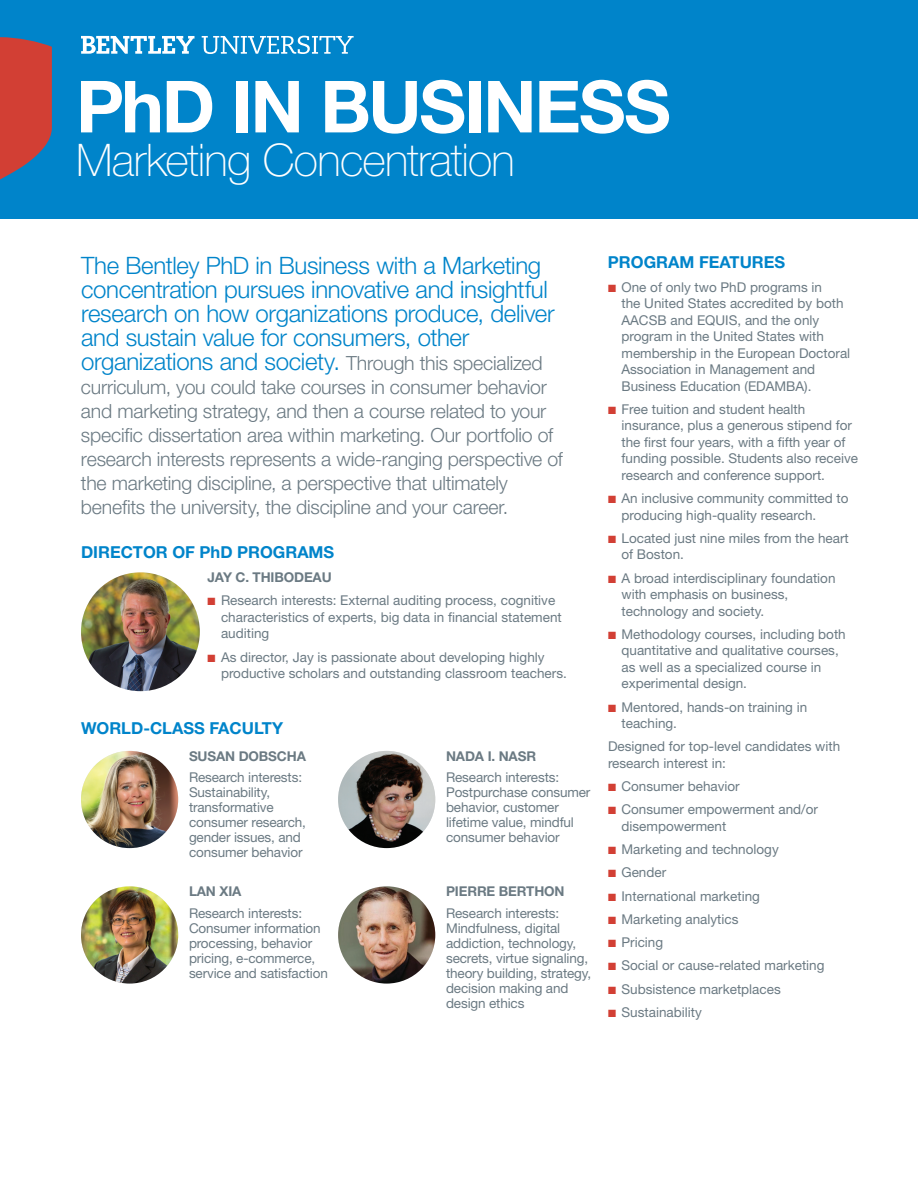
<style>
.page{position:relative;width:918px;height:1188px;background:#fff}
.page>*{position:absolute;margin:0;border:0;box-sizing:border-box;transform-origin:0 0}
.t1{font:700 72px "Helvetica Neue LT Std";letter-spacing:-.03em;color:#fff}
.t2{font:100 45px "Helvetica Neue LT Std";letter-spacing:-.02em;color:#fff}
.t3{font:300 24px/24px "Helvetica Neue LT Std";letter-spacing:-.015em;color:#0084ca}
.t4{font:300 19.5px/24px "Helvetica Neue LT Std";letter-spacing:-.01em;color:#6b7a83}
.t5{font:700 16.5px "Helvetica Neue LT Std";color:#0084ca}
.t6{font:13.5px/16.5px "Helvetica Neue LT Std";color:#6b7a83}
.t7{font:700 13.5px "Helvetica Neue LT Std";letter-spacing:-.01em;color:#6b7a83}
.s1{font-size:19.5px;color:#6b7a83}
.s2{color:#d23f34}
</style>
<div class="page">
<img style="left:81px;top:751px;width:97px;height:97px;border-radius:49px">
<div style="left:0;top:0;width:918px;height:218px;background:#0084ca"></div>
<svg style="left:81px;top:36px;width:113px;height:18px"></svg>
<svg style="left:202px;top:36px;width:152px;height:18px"></svg>
<svg style="left:0;top:37px;width:52px;height:143px;background:#b1494a"></svg>
<img style="left:338px;top:886px;width:97px;height:98px;border-radius:49px">
<img style="left:338px;top:751px;width:97px;height:97px;border-radius:49px">
<img style="left:81px;top:886px;width:97px;height:98px;border-radius:49px">
<img style="left:81px;top:572px;width:119px;height:119px;border-radius:59px">
<h1 class="t1" style="left:76px;top:62px;width:596px">PhD IN BUSINESS</h1>
<h2 class="t2" style="left:76px;top:134px;width:440px">Marketing Concentration</h2>
<p class="t3" style="left:81px;top:253px;width:475px">The Bentley PhD in Business with a Marketing concentration pursues innovative and insightful research on how organizations produce, deliver and sustain value for consumers, other organizations and society. <span class="s1">Through this specialized</span></p>
<p class="t4" style="left:81px;top:374px;width:483px">curriculum, you could take courses in consumer behavior and marketing strategy, and then a course related to your specific dissertation area within marketing. Our portfolio of research interests represents a wide-ranging perspective of the marketing discipline, a perspective that ultimately benefits the university, the discipline and your career.</p>
<p class="t5" style="left:81px;top:542px;width:255px">DIRECTOR OF PhD PROGRAMS</p>
<p class="t7" style="left:208px;top:569px;width:126px">JAY C. THIBODEAU</p>
<p class="t6" style="left:221px;top:592px;width:342px;text-indent:-14px"><span class="s2">■</span> Research interests: External auditing process, cognitive characteristics of experts, big data in financial statement auditing</p>
<p class="t6" style="left:221px;top:648px;width:347px;text-indent:-14px"><span class="s2">■</span> As director, Jay is passionate about developing highly productive scholars and outstanding classroom teachers.</p>
<p class="t5" style="left:81px;top:718px;width:204px">WORLD-CLASS FACULTY</p>
<p class="t7" style="left:189px;top:747px;width:118px">SUSAN DOBSCHA</p>
<p class="t6" style="left:189px;top:770px;width:118px;line-height:15px">Research interests:<br>Sustainability, transformative consumer research, gender issues, and consumer behavior</p>
<p class="t7" style="left:189px;top:883px;width:54px">LAN XIA</p>
<p class="t6" style="left:189px;top:905px;width:140px;line-height:15px">Research interests:<br>Consumer information processing, behavior pricing, e-commerce, service and satisfaction</p>
<p class="t7" style="left:446px;top:747px;width:92px">NADA I. NASR</p>
<p class="t6" style="left:446px;top:770px;width:146px;line-height:15px">Research interests:<br>Postpurchase consumer behavior, customer lifetime value, mindful consumer behavior</p>
<p class="t7" style="left:446px;top:883px;width:120px">PIERRE BERTHON</p>
<p class="t6" style="left:446px;top:905px;width:147px;line-height:15px">Research interests:<br>Mindfulness, digital addiction, technology, secrets, virtue signaling, theory building, strategy, decision making and design ethics</p>
<p class="t5" style="left:608px;top:252px;width:179px">PROGRAM FEATURES</p>
<p class="t6" style="left:622px;top:278px;width:230px;text-indent:-14px"><span class="s2">■</span> One of only two PhD programs in<br>the United States accredited by both<br>AACSB and EQUIS, and the only program in the United States with membership in the European Doctoral<br>Association in Management and<br>Business Education (EDAMBA).</p>
<p class="t6" style="left:622px;top:401px;width:238px;text-indent:-14px"><span class="s2">■</span> Free tuition and student health insurance, plus a generous stipend for the first four years, with a fifth year of funding possible. Students also receive research and conference support.</p>
<p class="t6" style="left:622px;top:490px;width:229px;text-indent:-14px"><span class="s2">■</span> An inclusive community committed to producing high-quality research.</p>
<p class="t6" style="left:622px;top:530px;width:229px;text-indent:-14px"><span class="s2">■</span> Located just nine miles from the heart of Boston.</p>
<p class="t6" style="left:622px;top:569px;width:216px;text-indent:-14px"><span class="s2">■</span> A broad interdisciplinary foundation with emphasis on business, technology and society.</p>
<p class="t6" style="left:622px;top:626px;width:226px;text-indent:-14px"><span class="s2">■</span> Methodology courses, including both quantitative and qualitative courses, as well as a specialized course in experimental design.</p>
<p class="t6" style="left:622px;top:698px;width:187px;text-indent:-14px"><span class="s2">■</span> Mentored, hands-on training in teaching.</p>
<p class="t6" style="left:608px;top:738px;width:234px">Designed for top-level candidates with research interest in:</p>
<p class="t6" style="left:608px;top:778px;width:133px"><span class="s2">■</span> Consumer behavior</p>
<p class="t6" style="left:622px;top:801px;width:198px;text-indent:-14px"><span class="s2">■</span> Consumer empowerment and/or disempowerment</p>
<p class="t6" style="left:608px;top:841px;width:172px"><span class="s2">■</span> Marketing and technology</p>
<p class="t6" style="left:608px;top:864px;width:60px"><span class="s2">■</span> Gender</p>
<p class="t6" style="left:608px;top:887px;width:154px"><span class="s2">■</span> International marketing</p>
<p class="t6" style="left:608px;top:911px;width:132px"><span class="s2">■</span> Marketing analytics</p>
<p class="t6" style="left:608px;top:934px;width:57px"><span class="s2">■</span> Pricing</p>
<p class="t6" style="left:608px;top:957px;width:218px"><span class="s2">■</span> Social or cause-related marketing</p>
<p class="t6" style="left:608px;top:980px;width:174px"><span class="s2">■</span> Subsistence marketplaces</p>
<p class="t6" style="left:608px;top:1004px;width:95px"><span class="s2">■</span> Sustainability</p>
</div>
